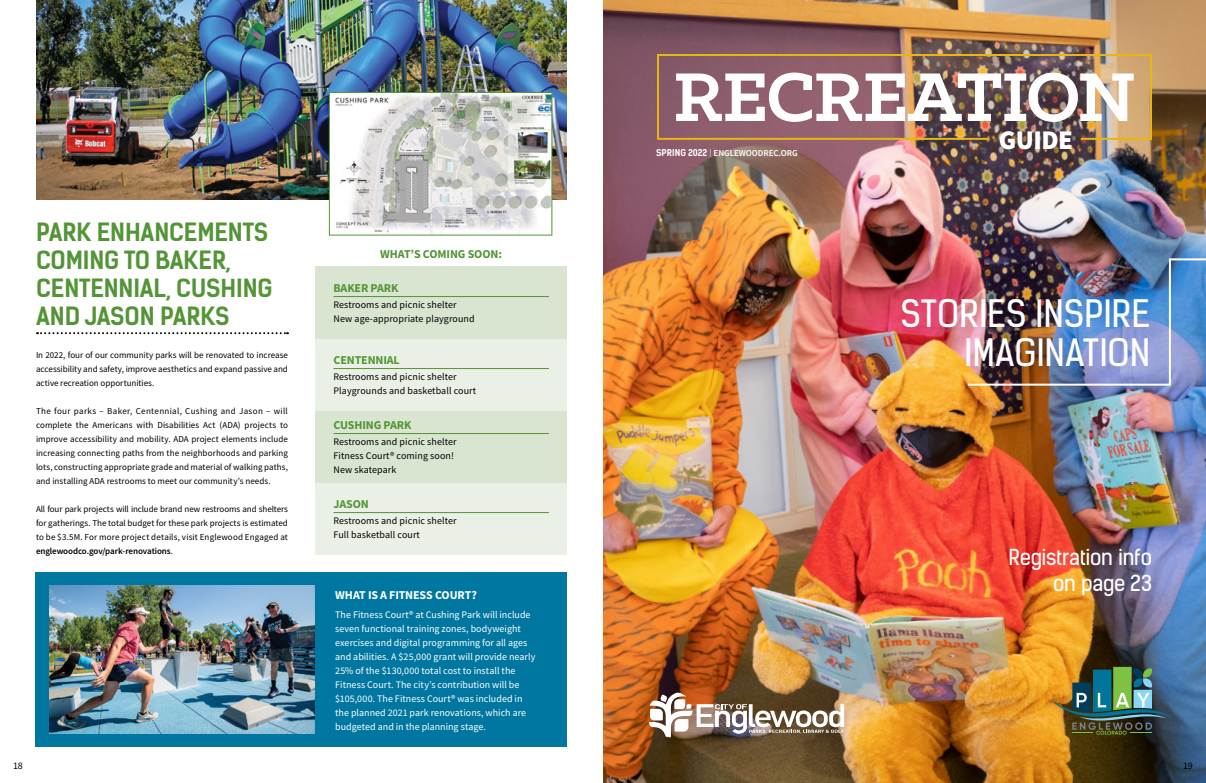
<style>
.page{position:relative;width:1206px;height:783px;background:#fff}
.page>*{position:absolute;margin:0;border:0;box-sizing:border-box;transform-origin:0 0}
.t1{font:700 78px "Klinic Slab";letter-spacing:-.02em;color:#fff}
.t2{font:36px/39px "Kelson Sans";color:#fff;text-align:right}
.t3{font:900 27px "Source Sans Pro";letter-spacing:-.02em;color:#fff}
.t4{font:700 24px/28px "Kelson Sans";letter-spacing:-.005em;color:#539536}
.t5{font:21px/26px "Kelson Sans";letter-spacing:-.015em;color:#fff;text-align:right}
.t6{font:700 12px "Source Sans Pro";letter-spacing:-.01em;color:#539536}
.t7{font:700 12px "Source Sans Pro";letter-spacing:-.01em;color:#fff}
.t8{font:10px/14px "Source Sans Pro";color:#fff}
.t9{font:10px/14px "Source Sans Pro";letter-spacing:.01em;color:#000}
.t10{font:9px/14px "Source Sans Pro";letter-spacing:.01em;color:#000;text-align:justify}
.t11{font:600 9px "Source Sans Pro";letter-spacing:-.01em;color:#fff}
.s1{font-weight:600}
.s2{font-family:"Kelson Sans";font-weight:700}
.s3{font-family:"Kelson Sans";font-weight:300}
</style>
<div class="page">
<div style="left:35px;top:572px;width:532px;height:175px;background:#0077a0"></div>
<svg style="left:37px;top:332px;width:251px;height:2px"></svg>
<img style="left:36px;top:0;width:531px;height:199px">
<img style="left:331px;top:94px;width:219px;height:140px">
<div style="left:329px;top:92px;width:223px;height:144px;border:1px solid #539536"></div>
<img style="left:50px;top:586px;width:265px;height:147px">
<div style="left:316px;top:267px;width:251px;height:72px;background:#d9e5d0"></div>
<hr style="left:334px;top:296px;width:215px;height:1px;background:#539536">
<div style="left:316px;top:339px;width:251px;height:72px;background:#eaf0e6"></div>
<hr style="left:334px;top:368px;width:215px;height:1px;background:#539536">
<div style="left:316px;top:411px;width:251px;height:72px;background:#d9e5d0"></div>
<hr style="left:334px;top:433px;width:215px;height:1px;background:#539536">
<div style="left:316px;top:483px;width:251px;height:72px;background:#eaf0e6"></div>
<hr style="left:334px;top:512px;width:215px;height:1px;background:#539536">
<img style="left:603px;top:0;width:603px;height:783px">
<img style="left:656px;top:53px;width:497px;height:88px">
<img style="left:649px;top:691px;width:195px;height:46px">
<img style="left:1052px;top:667px;width:121px;height:68px">
<img style="left:966px;top:257px;width:240px;height:130px">
<h3 class="t4" style="left:36px;top:218px;width:238px">PARK ENHANCEMENTS<br>COMING TO BAKER,<br>CENTENNIAL, CUSHING<br>AND JASON PARKS</h3>
<p class="t10" style="left:36px;top:348px;width:253px">In 2022, four of our community parks will be renovated to increase accessibility and safety, improve aesthetics and expand passive and active recreation opportunities.</p>
<p class="t10" style="left:36px;top:404px;width:253px">The four parks – Baker, Centennial, Cushing and Jason – will complete the Americans with Disabilities Act (ADA) projects to improve accessibility and mobility. ADA project elements include increasing connecting paths from the neighborhoods and parking lots, constructing appropriate grade and material of walking paths, and installing ADA restrooms to meet our community’s needs.</p>
<p class="t10" style="left:36px;top:502px;width:254px">All four park projects will include brand new restrooms and shelters for gatherings. The total budget for these park projects is estimated to be $3.5M. For more project details, visit Englewood Engaged at <span class="s1">englewoodco.gov/park-renovations</span>.</p>
<h3 class="t6" style="left:380px;top:246px;width:123px">WHAT’S COMING SOON:</h3>
<h3 class="t6" style="left:334px;top:280px;width:66px">BAKER PARK</h3>
<p class="t9" style="left:334px;top:298px;width:143px">Restrooms and picnic shelter<br>New age-appropriate playground</p>
<h3 class="t6" style="left:334px;top:352px;width:68px">CENTENNIAL</h3>
<p class="t9" style="left:334px;top:370px;width:144px">Restrooms and picnic shelter<br>Playgrounds and basketball court</p>
<h3 class="t6" style="left:334px;top:417px;width:79px">CUSHING PARK</h3>
<p class="t9" style="left:334px;top:435px;width:125px">Restrooms and picnic shelter<br>Fitness Court® coming soon!<br>New skatepark</p>
<h3 class="t6" style="left:334px;top:496px;width:37px">JASON</h3>
<p class="t9" style="left:334px;top:514px;width:125px">Restrooms and picnic shelter<br>Full basketball court</p>
<h3 class="t7" style="left:335px;top:587px;width:143px">WHAT IS A FITNESS COURT?</h3>
<p class="t8" style="left:335px;top:607px;width:202px">The Fitness Court® at Cushing Park will include seven functional training zones, bodyweight exercises and digital programming for all ages and abilities. A $25,000 grant will provide nearly 25% of the $130,000 total cost to install the Fitness Court. The city’s contribution will be $105,000. The Fitness Court® was included in the planned 2021 park renovations, which are budgeted and in the planning stage.</p>
<h1 class="t1" style="left:673px;top:46px;width:464px">RECREATION</h1>
<h3 class="t3" style="left:999px;top:121px;width:76px">GUIDE</h3>
<p class="t11" style="left:656px;top:147px;width:143px"><span class="s2">SPRING 2022</span> <span class="s3">|</span> ENGLEWOODREC.ORG</p>
<h2 class="t2" style="left:900px;top:294px;width:251px">STORIES INSPIRE<br>IMAGINATION</h2>
<h3 class="t5" style="left:1009px;top:544px;width:145px">Registration info on page 23</h3>
<p class="t9" style="left:13px;top:758px;width:11px">18</p>
<p class="t9" style="left:1183px;top:758px;width:11px">19</p>
</div>
